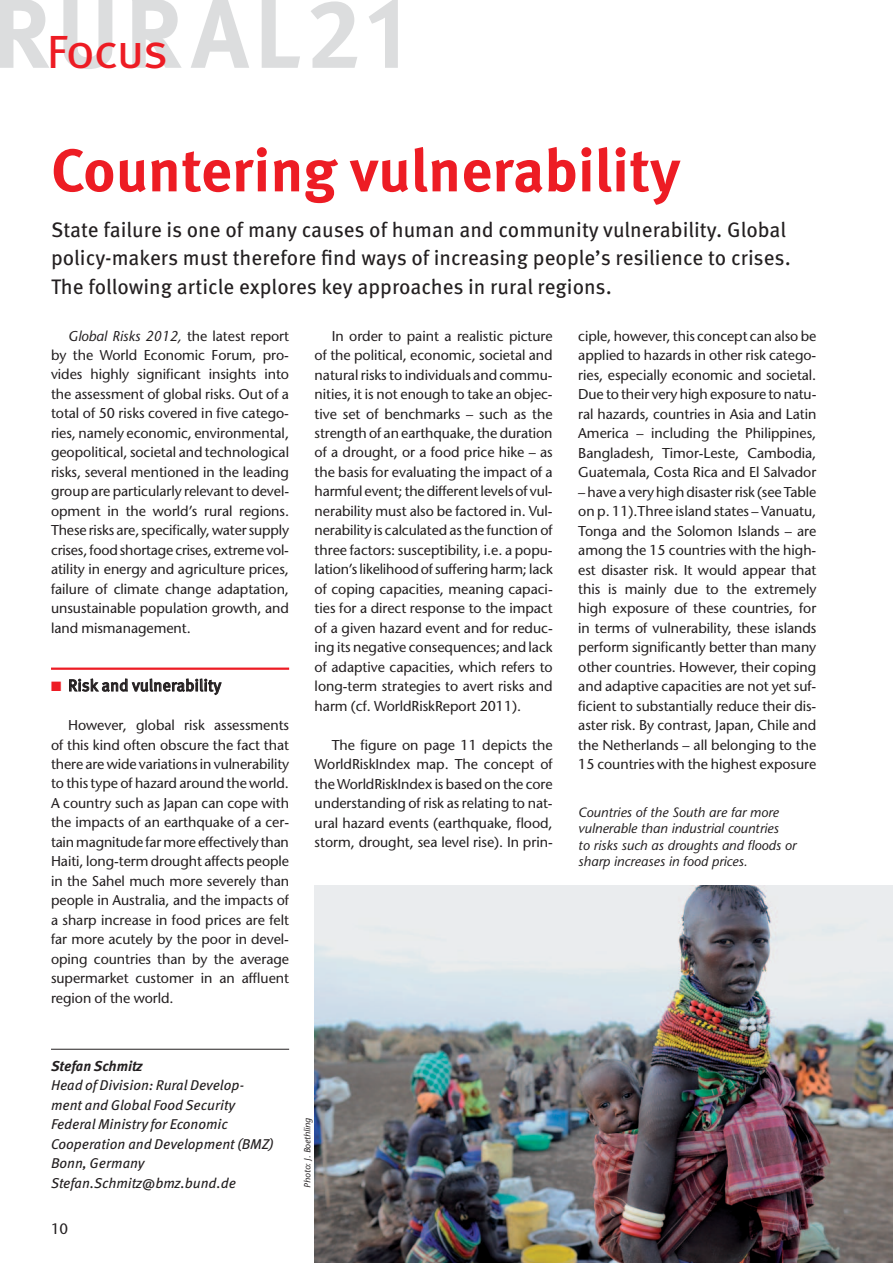
<style>
.page{position:relative;width:893px;height:1263px;background:#fff}
.page>*{position:absolute;margin:0;border:0;box-sizing:border-box;transform-origin:0 0}
.t1{font:700 60px "Meta Pro";color:#ed1c24}
.t2{font:46.5px "Meta Pro";letter-spacing:-.04em;color:#ed1c24}
.t3{font:21px/28.5px "Meta Pro";letter-spacing:-.005em;color:#231f20}
.t4{font:16.5px "Meta Pro";color:#231f20}
.t5{font:15px "Stone Sans";color:#231f20}
.t6{font:14.25px/19.5px "Stone Sans";letter-spacing:-.005em;color:#231f20;text-align:justify}
.t7{font:italic 14.25px/19.5px "Meta Pro";color:#231f20}
.t8{font:italic 700 14.25px "Meta Pro";color:#231f20}
.t9{font:italic 13.5px/16.5px "Stone Sans";color:#231f20}
.t10{font:italic 9px "Stone Sans";color:#231f20}
.s1{font-style:italic}
.s2{color:#ed1c24}
</style>
<div class="page">
<svg style="left:63px;top:0;width:49px;height:69px"></svg>
<svg style="left:191px;top:0;width:58px;height:68px"></svg>
<svg style="left:262px;top:0;width:38px;height:68px"></svg>
<svg style="left:311px;top:1px;width:46px;height:67px"></svg>
<svg style="left:369px;top:0;width:29px;height:68px"></svg>
<svg style="left:0;top:0;width:49px;height:68px"></svg>
<svg style="left:132px;top:0;width:50px;height:68px"></svg>
<hr style="left:51px;top:667px;width:238px;height:3px;background:#ed1c24">
<svg style="left:69px;top:678px;width:152px;height:17px"></svg>
<hr style="left:51px;top:1049px;width:238px;height:1px;background:#231f20">
<img style="left:315px;top:886px;width:578px;height:377px">
<h2 class="t2" style="left:47px;top:22px;width:123px">Focus</h2>
<h1 class="t1" style="left:51px;top:133px;width:631px">Countering vulnerability</h1>
<h3 class="t3" style="left:51px;top:216px;width:741px">State failure is one of many causes of human and community vulnerability. Global policy-makers must therefore find ways of increasing people’s resilience to crises.<br>The following article explores key approaches in rural regions.</h3>
<p class="t6" style="left:51px;top:326px;width:240px;text-indent:17px"><span class="s1">Global Risks 2012,</span> the latest report by the World Economic Forum, pro&shy;vides highly significant insights into the assessment of global risks. Out of a total of 50 risks covered in five catego&shy;ries, namely economic, environmental, geopolitical, societal and technological risks, several mentioned in the leading group are particularly relevant to devel&shy;opment in the world’s rural regions.<br>These risks are, specifically, water supply crises, food shortage crises, extreme vol&shy;atility in energy and agriculture prices, failure of climate change adaptation, unsustainable population growth, and land mismanagement.</p>
<p class="t6" style="left:315px;top:326px;width:240px;text-indent:17px">In order to paint a realistic picture of the political, economic, societal and natural risks to individuals and commu&shy;nities, it is not enough to take an objec&shy;tive set of benchmarks – such as the strength of an earthquake, the duration of a drought, or a food price hike – as the basis for evaluating the impact of a harmful event; the different levels of vul&shy;nerability must also be factored in. Vul&shy;nerability is calculated as the function of three factors: susceptibility, i.e. a popu&shy;lation’s likelihood of suffering harm; lack of coping capacities, meaning capaci&shy;ties for a direct response to the impact of a given hazard event and for reduc&shy;ing its negative consequences; and lack of adaptive capacities, which refers to long-term strategies to avert risks and harm (cf. WorldRiskReport 2011).</p>
<p class="t6" style="left:315px;top:735px;width:240px;text-indent:17px">The figure on page 11 depicts the WorldRiskIndex map. The concept of the WorldRiskIndex is based on the core understanding of risk as relating to nat&shy;ural hazard events (earthquake, flood, storm, drought, sea level rise). In prin-</p>
<p class="t6" style="left:578px;top:326px;width:240px">ciple, however, this concept can also be applied to hazards in other risk catego&shy;ries, especially economic and societal.<br>Due to their very high exposure to natu&shy;ral hazards, countries in Asia and Latin America – including the Philippines, Bangladesh, Timor-Leste, Cambodia, Guatemala, Costa Rica and El Salvador</p>
<p class="t6" style="left:578px;top:482px;width:240px">– have a very high disaster risk (see Table on p. 11).Three island states – Vanuatu, Tonga and the Solomon Islands – are among the 15 countries with the high&shy;est disaster risk. It would appear that this is mainly due to the extremely high exposure of these countries, for in terms of vulnerability, these islands perform significantly better than many other countries. However, their coping and adaptive capacities are not yet suf&shy;ficient to substantially reduce their dis&shy;aster risk. By contrast, Japan, Chile and the Netherlands – all belonging to the 15 countries with the highest exposure</p>
<p class="t4" style="left:51px;top:675px;width:172px"><span class="s2">■</span> Risk and vulnerability</p>
<p class="t6" style="left:51px;top:715px;width:240px;text-indent:17px">However, global risk assessments of this kind often obscure the fact that there are wide variations in vulnerability to this type of hazard around the world.<br>A country such as Japan can cope with the impacts of an earthquake of a cer&shy;tain magnitude far more effectively than Haiti, long-term drought affects people in the Sahel much more severely than people in Australia, and the impacts of a sharp increase in food prices are felt far more acutely by the poor in devel&shy;oping countries than by the average supermarket customer in an affluent region of the world.</p>
<p class="t9" style="left:578px;top:804px;width:219px">Countries of the South are far more vulnerable than industrial countries<br>to risks such as droughts and floods or sharp increases in food prices.</p>
<p class="t8" style="left:51px;top:1057px;width:93px">Stefan Schmitz</p>
<p class="t7" style="left:51px;top:1076px;width:224px">Head of Division: Rural Develop&shy;ment and Global Food Security<br>Federal Ministry for Economic<br>Cooperation and Development (BMZ)<br>Bonn, Germany<br>Stefan.Schmitz@bmz.bund.de</p>
<p class="t5" style="left:51px;top:1220px;width:19px">10</p>
<p class="t10" style="left:302px;top:1188px;width:71px;rotate:-90deg">Photo: J. Boethling</p>
</div>
